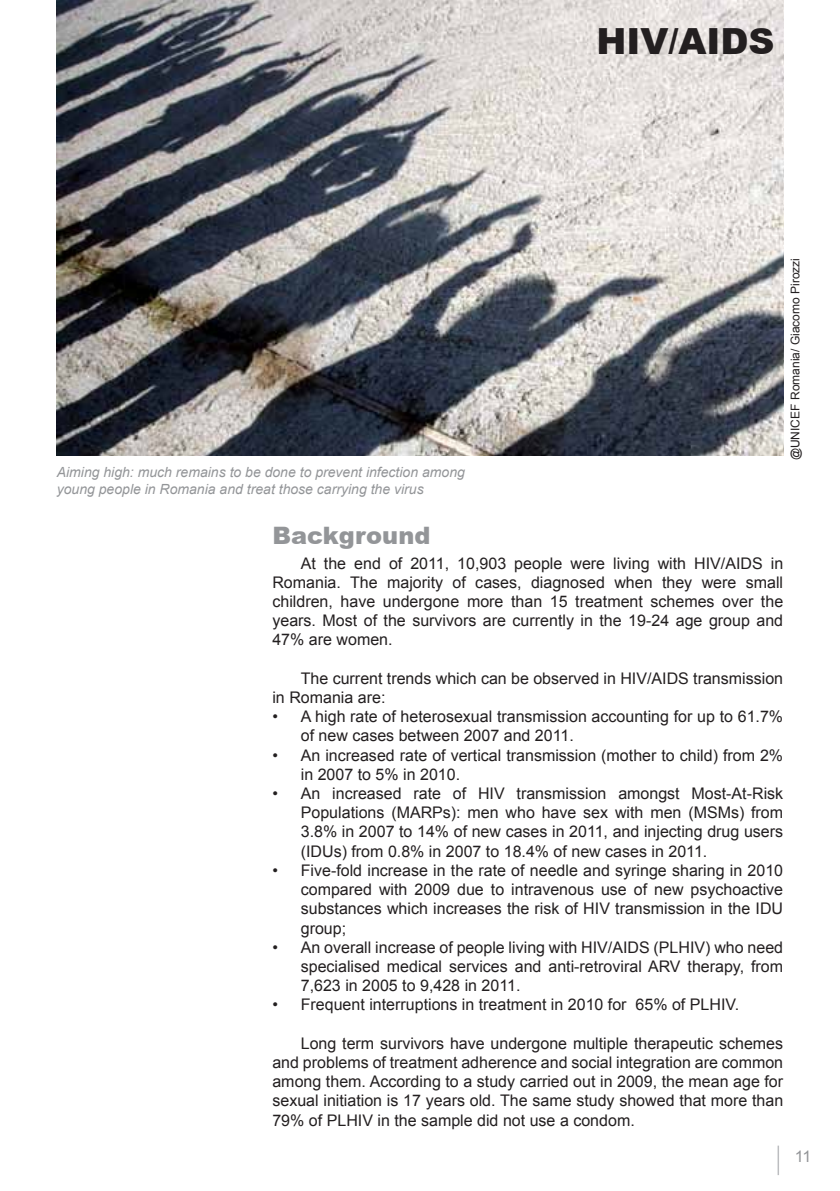
<style>
.page{position:relative;width:840px;height:1191px;background:#fff}
.page>*{position:absolute;margin:0;border:0;box-sizing:border-box;transform-origin:0 0}
.t1{font:36px "Arial Blackrom";color:#231f20}
.t2{font:24px "Arial Blackrom";color:#939598}
.t3{font:16px/19.2px "Arial";color:#231f20;text-align:justify}
.t4{font:16px "Arial";color:#939598}
.t5{font:italic 14px/16.8px "Arial";color:#939598}
.t6{font:12px "Arial";color:#231f20}
</style>
<div class="page">
<hr style="left:777px;top:1145px;width:1px;height:30px;background:#bcbdc0">
<img style="left:57px;top:0;width:725px;height:455px">
<h1 class="t1" style="left:596px;top:14px;width:180px">HIV/AIDS</h1>
<p class="t6" style="left:786px;top:460px;width:204px;rotate:-90deg">@UNICEF Romania/ Giacomo Pirozzi</p>
<p class="t5" style="left:57px;top:464px;width:409px">Aiming high: much remains to be done to prevent infection among young people in Romania and treat those carrying the virus</p>
<h2 class="t2" style="left:272px;top:517px;width:159px">Background</h2>
<p class="t3" style="left:272px;top:553px;width:512px;text-indent:28px">At the end of 2011, 10,903 people were living with HIV/AIDS in Romania. The majority of cases, diagnosed when they were small children, have undergone more than 15 treatment schemes over the years. Most of the survivors are currently in the 19-24 age group and 47% are women.</p>
<p class="t3" style="left:272px;top:668px;width:512px;text-indent:28px">The current trends which can be observed in HIV/AIDS transmission in Romania are:</p>
<p class="t3" style="left:300px;top:707px;width:483px;text-indent:-28px">• A high rate of heterosexual transmission accounting for up to 61.7% of new cases between 2007 and 2011.</p>
<p class="t3" style="left:300px;top:745px;width:483px;text-indent:-28px">• An increased rate of vertical transmission (mother to child) from 2% in 2007 to 5% in 2010.</p>
<p class="t3" style="left:300px;top:783px;width:483px;text-indent:-28px">• An increased rate of HIV transmission amongst Most-At-Risk Populations (MARPs): men who have sex with men (MSMs) from 3.8% in 2007 to 14% of new cases in 2011, and injecting drug users (IDUs) from 0.8% in 2007 to 18.4% of new cases in 2011.</p>
<p class="t3" style="left:300px;top:860px;width:483px;text-indent:-28px">• Five-fold increase in the rate of needle and syringe sharing in 2010 compared with 2009 due to intravenous use of new psychoactive substances which increases the risk of HIV transmission in the IDU group;</p>
<p class="t3" style="left:300px;top:937px;width:483px;text-indent:-28px">• An overall increase of people living with HIV/AIDS (PLHIV) who need specialised medical services and anti-retroviral ARV therapy, from 7,623 in 2005 to 9,428 in 2011.</p>
<p class="t3" style="left:272px;top:995px;width:468px">• Frequent interruptions in treatment in 2010 for 65% of PLHIV.</p>
<p class="t3" style="left:272px;top:1033px;width:512px;text-indent:28px">Long term survivors have undergone multiple therapeutic schemes and problems of treatment adherence and social integration are common among them. According to a study carried out in 2009, the mean age for sexual initiation is 17 years old. The same study showed that more than 79% of PLHIV in the sample did not use a condom.</p>
<p class="t4" style="left:794px;top:1145px;width:18px">11</p>
</div>
